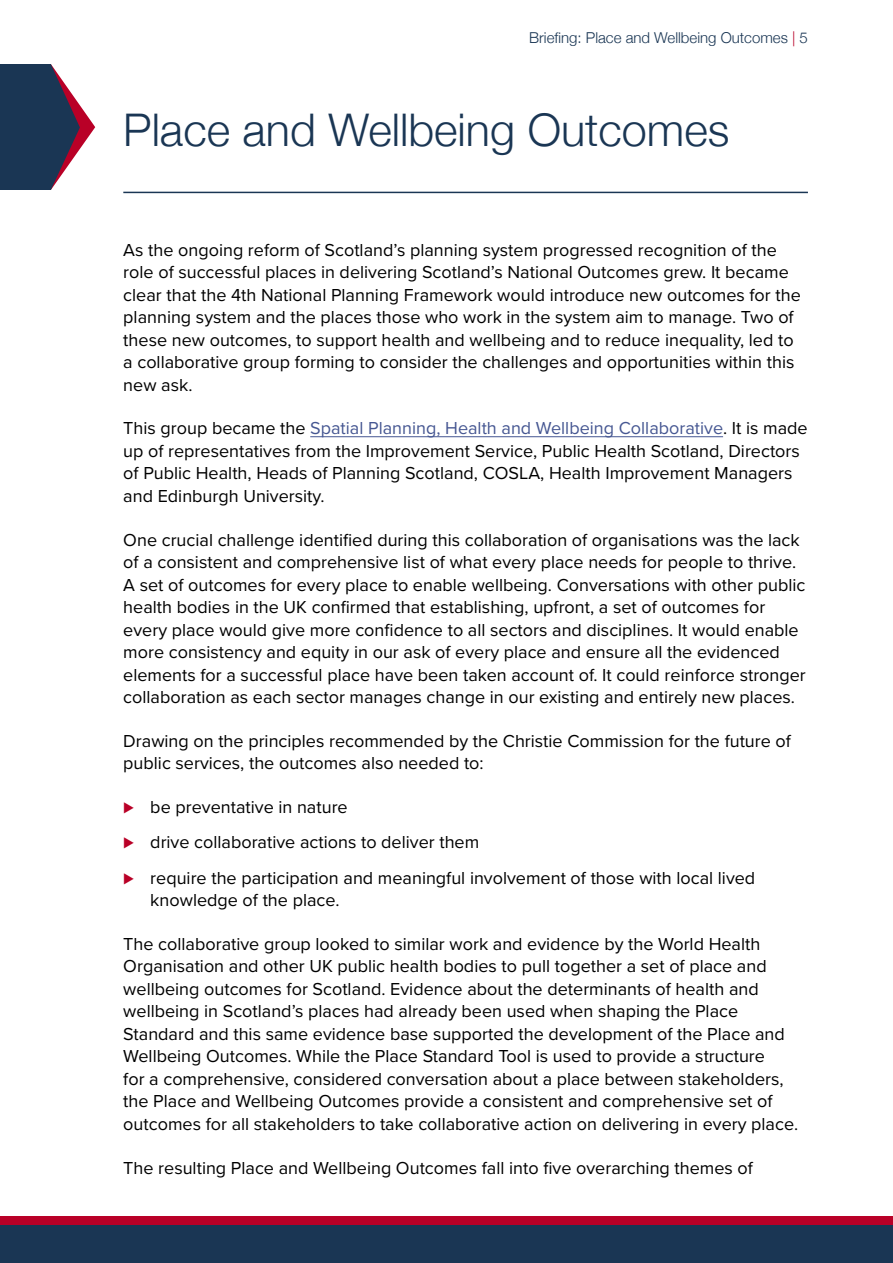
<style>
.page{position:relative;width:893px;height:1263px;background:#fff}
.page>*{position:absolute;margin:0;border:0;box-sizing:border-box;transform-origin:0 0}
.t1{font:300 45px "Helvetica Neue";color:#1a3654}
.body_text{font:18px/22.5px "Proxima Nova";color:#000}
.bulleted_list{font:18px/22.5px "Proxima Nova";color:#000}
.t2{font:300 15px "Helvetica Neue";color:#1a3654}
.s1{color:#b90027}
.s2{color:#465792}
</style>
<div class="page">
<div style="left:0;top:1225px;width:893px;height:38px;background:#1a3654"></div>
<div style="left:0;top:1216px;width:893px;height:9px;background:#b90027"></div>
<hr style="left:123px;top:192px;width:685px;height:1px;background:#1a3654">
<div style="left:0;top:64px;width:51px;height:126px;background:#1a3654"></div>
<svg style="left:51px;top:64px;width:44px;height:126px"></svg>
<hr style="left:310px;top:436px;width:413px;height:1px;background:#465792">
<p class="t2" style="left:529px;top:26px;width:280px">Briefing: Place and Wellbeing Outcomes <span class="s1">|</span> 5</p>
<h2 class="t1" style="left:123px;top:93px;width:608px">Place and Wellbeing Outcomes</h2>
<p class="body_text" style="left:123px;top:237px;width:679px">As the ongoing reform of Scotland’s planning system progressed recognition of the role of successful places in delivering Scotland’s National Outcomes grew. It became clear that the 4th National Planning Framework would introduce new outcomes for the planning system and the places those who work in the system aim to manage. Two of these new outcomes, to support health and wellbeing and to reduce inequality, led to a collaborative group forming to consider the challenges and opportunities within this new ask.</p>
<p class="body_text" style="left:123px;top:416px;width:686px">This group became the <span class="s2">Spatial Planning, Health and Wellbeing Collaborative</span>. It is made up of representatives from the Improvement Service, Public Health Scotland, Directors of Public Health, Heads of Planning Scotland, COSLA, Health Improvement Managers and Edinburgh University.</p>
<p class="body_text" style="left:123px;top:527px;width:684px">One crucial challenge identified during this collaboration of organisations was the lack of a consistent and comprehensive list of what every place needs for people to thrive.<br>A set of outcomes for every place to enable wellbeing. Conversations with other public health bodies in the UK confirmed that establishing, upfront, a set of outcomes for every place would give more confidence to all sectors and disciplines. It would enable more consistency and equity in our ask of every place and ensure all the evidenced elements for a successful place have been taken account of. It could reinforce stronger collaboration as each sector manages change in our existing and entirely new places.</p>
<p class="body_text" style="left:123px;top:729px;width:669px">Drawing on the principles recommended by the Christie Commission for the future of public services, the outcomes also needed to:</p>
<p class="bulleted_list" style="left:123px;top:795px;width:226px"><span class="s1">⊲</span> be preventative in nature</p>
<p class="bulleted_list" style="left:123px;top:830px;width:357px"><span class="s1">⊲</span> drive collaborative actions to deliver them</p>
<p class="bulleted_list" style="left:150px;top:866px;width:606px;text-indent:-27px"><span class="s1">⊲</span> require the participation and meaningful involvement of those with local lived knowledge of the place.</p>
<p class="body_text" style="left:123px;top:932px;width:676px">The collaborative group looked to similar work and evidence by the World Health Organisation and other UK public health bodies to pull together a set of place and wellbeing outcomes for Scotland. Evidence about the determinants of health and wellbeing in Scotland’s places had already been used when shaping the Place Standard and this same evidence base supported the development of the Place and Wellbeing Outcomes. While the Place Standard Tool is used to provide a structure<br>for a comprehensive, considered conversation about a place between stakeholders, the Place and Wellbeing Outcomes provide a consistent and comprehensive set of outcomes for all stakeholders to take collaborative action on delivering in every place.</p>
<p class="body_text" style="left:123px;top:1156px;width:631px">The resulting Place and Wellbeing Outcomes fall into five overarching themes of</p>
</div>
